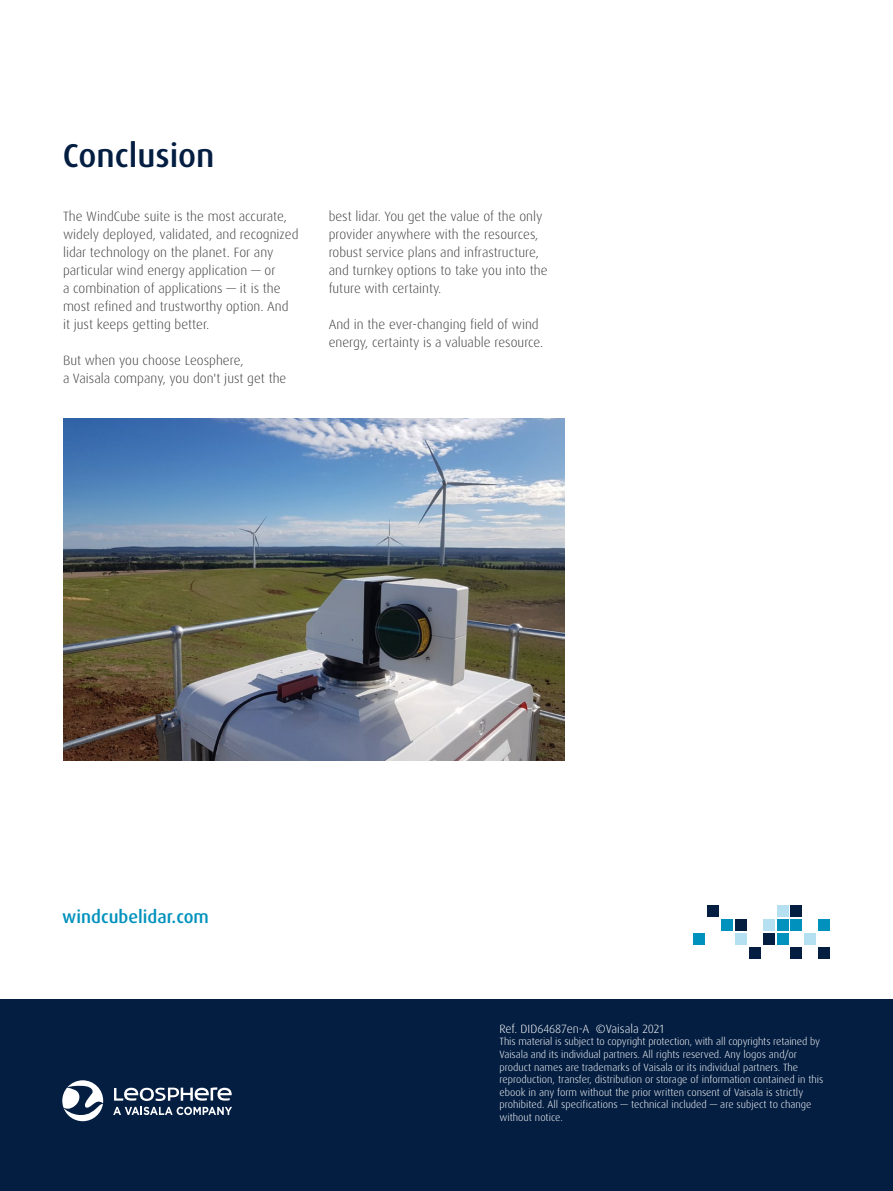
<style>
.page{position:relative;width:893px;height:1191px;background:#fff}
.page>*{position:absolute;margin:0;border:0;box-sizing:border-box;transform-origin:0 0}
.t1{font:500 33px "Dax Pro";color:#041e42}
.t2{font:500 18px "Dax Pro";color:#0092bc}
.t3{font:300 13.5px/18px "Dax Pro";color:#414042}
.t4{font:300 12px "Dax Pro";color:#fff}
.t5{font:300 10.5px/12.6px "Dax Pro";color:#fff}
</style>
<div class="page">
<img style="left:63px;top:419px;width:501px;height:342px">
<div style="left:0;top:998px;width:893px;height:193px;background:#041e42"></div>
<svg style="left:62px;top:1080px;width:41px;height:41px"></svg>
<svg style="left:113px;top:1087px;width:119px;height:28px"></svg>
<div style="left:791px;top:947px;width:11px;height:12px;background:#041e42"></div>
<div style="left:777px;top:933px;width:11px;height:11px;background:#0092bc"></div>
<div style="left:777px;top:919px;width:11px;height:11px;background:#0092bc"></div>
<div style="left:777px;top:905px;width:11px;height:11px;background:#b5e0f1"></div>
<div style="left:804px;top:933px;width:12px;height:11px;background:#b5e0f1"></div>
<div style="left:818px;top:947px;width:12px;height:12px;background:#041e42"></div>
<div style="left:818px;top:919px;width:12px;height:11px;background:#0092bc"></div>
<div style="left:763px;top:933px;width:11px;height:11px;background:#041e42"></div>
<div style="left:763px;top:919px;width:11px;height:11px;background:#b5e0f1"></div>
<div style="left:735px;top:919px;width:12px;height:11px;background:#041e42"></div>
<div style="left:791px;top:919px;width:11px;height:11px;background:#0092bc"></div>
<div style="left:791px;top:905px;width:11px;height:11px;background:#041e42"></div>
<div style="left:735px;top:933px;width:12px;height:11px;background:#b5e0f1"></div>
<div style="left:721px;top:919px;width:12px;height:11px;background:#0092bc"></div>
<div style="left:707px;top:905px;width:12px;height:11px;background:#041e42"></div>
<div style="left:749px;top:947px;width:12px;height:12px;background:#041e42"></div>
<div style="left:693px;top:933px;width:12px;height:11px;background:#0092bc"></div>
<h1 class="t1" style="left:63px;top:134px;width:153px">Conclusion</h1>
<p class="t3" style="left:63px;top:207px;width:237px">The WindCube suite is the most accurate, widely deployed, validated, and recognized lidar technology on the planet. For any particular wind energy application — or<br>a combination of applications — it is the most refined and trustworthy option. And it just keeps getting better.</p>
<p class="t3" style="left:63px;top:351px;width:225px">But when you choose Leosphere,<br>a Vaisala company, you don't just get the</p>
<p class="t3" style="left:329px;top:207px;width:221px">best lidar. You get the value of the only provider anywhere with the resources, robust service plans and infrastructure, and turnkey options to take you into the future with certainty.</p>
<p class="t3" style="left:329px;top:315px;width:216px">And in the ever-changing field of wind energy, certainty is a valuable resource.</p>
<h2 class="t2" style="left:62px;top:905px;width:148px">windcubelidar.com</h2>
<p class="t4" style="left:500px;top:1020px;width:166px">Ref. DID64687en-A ©Vaisala 2021</p>
<p class="t5" style="left:500px;top:1035px;width:325px">This material is subject to copyright protection, with all copyrights retained by Vaisala and its individual partners. All rights reserved. Any logos and/or product names are trademarks of Vaisala or its individual partners. The reproduction, transfer, distribution or storage of information contained in this ebook in any form without the prior written consent of Vaisala is strictly prohibited. All specifications — technical included — are subject to change without notice.</p>
</div>
